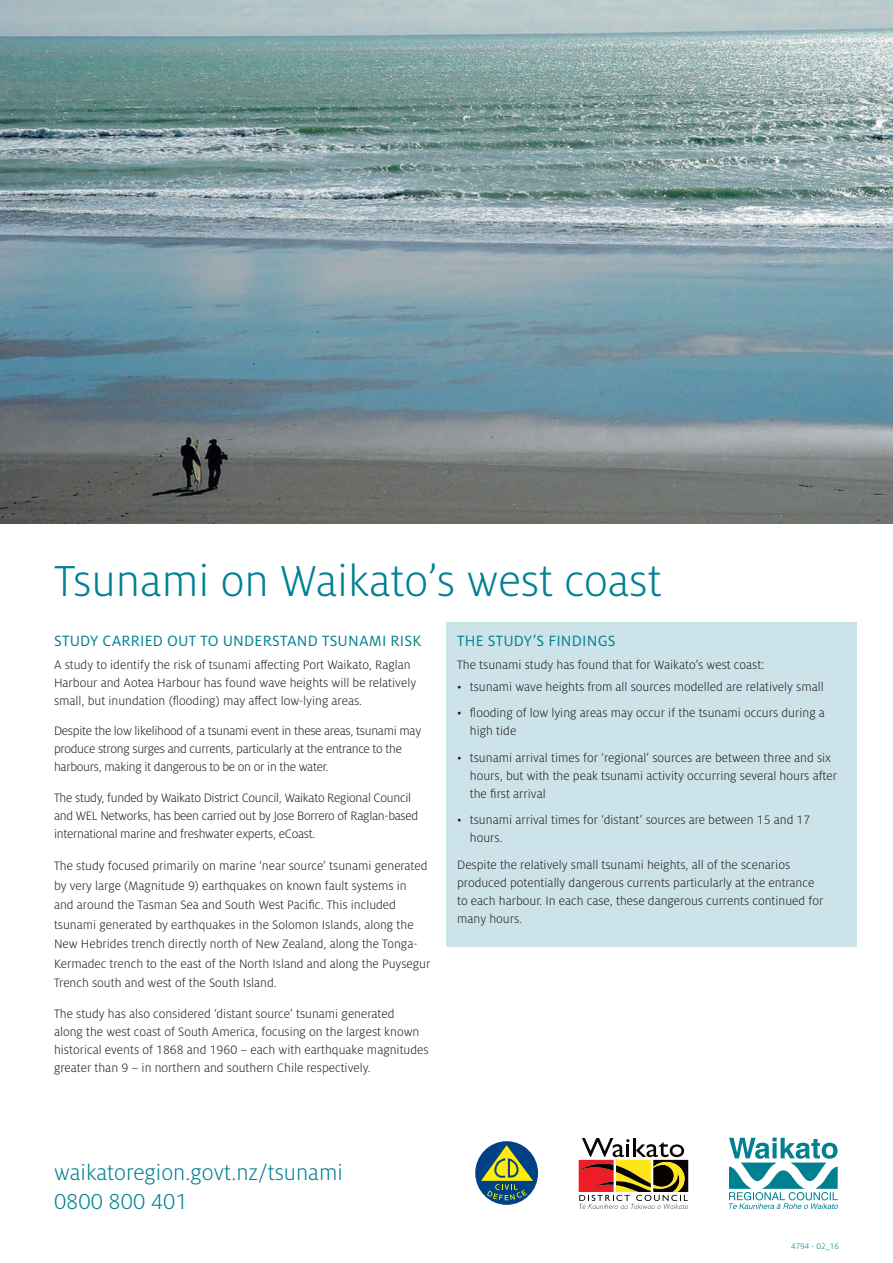
<style>
.page{position:relative;width:893px;height:1263px;background:#fff}
.page>*{position:absolute;margin:0;border:0;box-sizing:border-box;transform-origin:0 0}
.t1{font:300 48px "Milo Pro";color:#008192}
.t2{font:300 24px/28.8px "Milo Pro";color:#008192}
.t3{font:16.5px "Milo Pro";letter-spacing:.01em;color:#008192}
.t4{font:300 13.5px/18px "Milo Pro";color:#231f20}
.t5{font:300 13.5px/18px "Milo Pro";letter-spacing:-.02em;color:#231f20}
.t6{font:300 9px "Milo Pro";color:#008192}
</style>
<div class="page">
<img style="left:0;top:0;width:893px;height:523px">
<svg style="left:729px;top:1137px;width:109px;height:72px"></svg>
<svg style="left:579px;top:1138px;width:109px;height:71px"></svg>
<svg style="left:475px;top:1141px;width:64px;height:64px"></svg>
<div style="left:446px;top:622px;width:411px;height:324px;background:#cce4e9"></div>
<h1 class="t1" style="left:55px;top:555px;width:608px">Tsunami on Waikato’s west coast</h1>
<p class="t3" style="left:457px;top:632px;width:160px">THE STUDY’S FINDINGS</p>
<p class="t4" style="left:457px;top:655px;width:309px">The tsunami study has found that for Waikato’s west coast:</p>
<p class="t4" style="left:457px;top:678px;width:368px">• tsunami wave heights from all sources modelled are relatively small</p>
<p class="t4" style="left:470px;top:704px;width:357px;text-indent:-13px">• flooding of low lying areas may occur if the tsunami occurs during a high tide</p>
<p class="t4" style="left:470px;top:749px;width:369px;text-indent:-13px">• tsunami arrival times for ‘regional’ sources are between three and six hours, but with the peak tsunami activity occurring several hours after the first arrival</p>
<p class="t4" style="left:470px;top:811px;width:342px;text-indent:-13px">• tsunami arrival times for ‘distant’ sources are between 15 and 17 hours.</p>
<p class="t4" style="left:457px;top:856px;width:368px">Despite the relatively small tsunami heights, all of the scenarios produced potentially dangerous currents particularly at the entrance to each harbour. In each case, these dangerous currents continued for many hours.</p>
<p class="t3" style="left:54px;top:632px;width:369px">STUDY CARRIED OUT TO UNDERSTAND TSUNAMI RISK</p>
<p class="t4" style="left:54px;top:655px;width:364px">A study to identify the risk of tsunami affecting Port Waikato, Raglan<br>Harbour and Aotea Harbour has found wave heights will be relatively small, but inundation (flooding) may affect low-lying areas.</p>
<p class="t5" style="left:54px;top:722px;width:369px">Despite the low likelihood of a tsunami event in these areas, tsunami may produce strong surges and currents, particularly at the entrance to the harbours, making it dangerous to be on or in the water.</p>
<p class="t5" style="left:54px;top:789px;width:366px">The study, funded by Waikato District Council, Waikato Regional Council and WEL Networks, has been carried out by Jose Borrero of Raglan-based international marine and freshwater experts, eCoast.</p>
<p class="t4" style="left:54px;top:856px;width:378px;line-height:19.5px">The study focused primarily on marine ‘near source’ tsunami generated by very large (Magnitude 9) earthquakes on known fault systems in<br>and around the Tasman Sea and South West Pacific. This included tsunami generated by earthquakes in the Solomon Islands, along the New Hebrides trench directly north of New Zealand, along the Tonga-Kermadec trench to the east of the North Island and along the Puysegur Trench south and west of the South Island.</p>
<p class="t4" style="left:54px;top:1005px;width:376px">The study has also considered ‘distant source’ tsunami generated<br>along the west coast of South America, focusing on the largest known historical events of 1868 and 1960 – each with earthquake magnitudes greater than 9 – in northern and southern Chile respectively.</p>
<h2 class="t2" style="left:54px;top:1158px;width:290px">waikatoregion.govt.nz/tsunami<br>0800 800 401</h2>
<p class="t6" style="left:791px;top:1242px;width:49px">4794 - 02_16</p>
</div>
